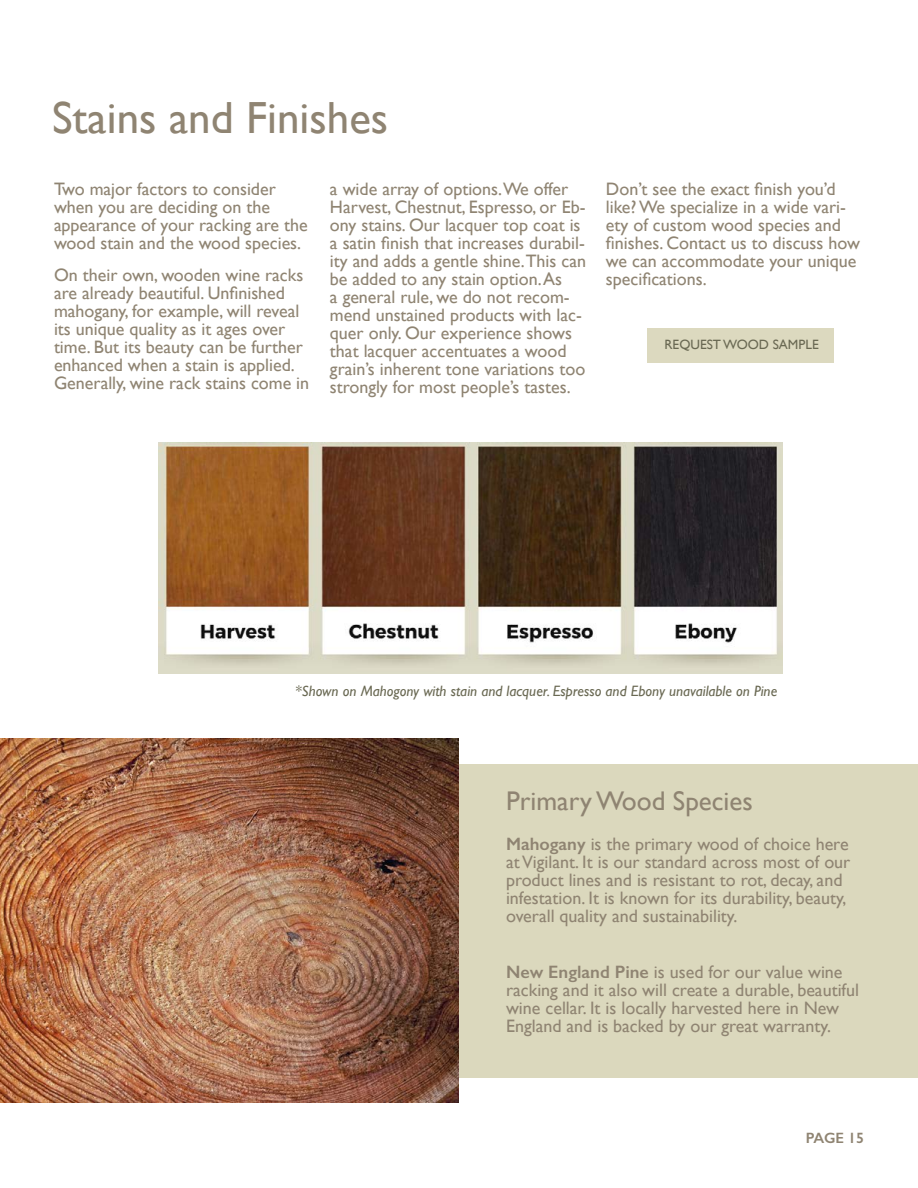
<style>
.page{position:relative;width:918px;height:1188px;background:#fff}
.page>*{position:absolute;margin:0;border:0;box-sizing:border-box;transform-origin:0 0}
.t1{font:45px "Gill Sans";color:#8f8472}
.t2{font:27px "Gill Sans";color:#8f8472}
.t3{font:18px/18px "Gill Sans";color:#8f8472}
.t4{font:italic 15px "Gill Sans";color:#6a6953}
.t5{font:600 15px "Gill Sans";letter-spacing:-.015em;color:#8f8472}
.t6{font:13.5px "Gill Sans";color:#6a6953}
.s1{font-weight:600}
</style>
<div class="page">
<div style="left:0;top:764px;width:918px;height:313px;background:#dbd8bd"></div>
<img style="left:0;top:739px;width:459px;height:363px">
<img style="left:159px;top:443px;width:623px;height:230px">
<div style="left:648px;top:328px;width:186px;height:35px;background:#dcd9bf"></div>
<h1 class="t1" style="left:52px;top:91px;width:338px">Stains and Finishes</h1>
<p class="t3" style="left:54px;top:180px;width:255px">Two major factors to consider when you are deciding on the appearance of your racking are the wood stain and the wood species.</p>
<p class="t3" style="left:54px;top:265px;width:257px">On their own, wooden wine racks are already beautiful. Unfinished mahogany, for example, will reveal its unique quality as it ages over time. But its beauty can be further enhanced when a stain is applied.<br>Generally, wine rack stains come in</p>
<p class="t3" style="left:330px;top:180px;width:258px">a wide array of options.We offer Harvest, Chestnut, Espresso, or Eb&shy;ony stains. Our lacquer top coat is a satin finish that increases durabil&shy;ity and adds a gentle shine.This can be added to any stain option. As<br>a general rule, we do not recom&shy;mend unstained products with lac&shy;quer only. Our experience shows that lacquer accentuates a wood grain’s inherent tone variations too strongly for most people’s tastes.</p>
<p class="t3" style="left:606px;top:180px;width:256px">Don’t see the exact finish you’d like? We specialize in a wide vari&shy;ety of custom wood species and finishes. Contact us to discuss how we can accommodate your unique specifications.</p>
<p class="t6" style="left:664px;top:337px;width:156px">REQUEST WOOD SAMPLE</p>
<p class="t4" style="left:295px;top:683px;width:483px">*Shown on Mahogony with stain and lacquer. Espresso and Ebony unavailable on Pine</p>
<h2 class="t2" style="left:506px;top:785px;width:248px">Primary Wood Species</h2>
<p class="t3" style="left:506px;top:835px;width:346px"><span class="s1">Mahogany</span> is the primary wood of choice here at Vigilant. It is our standard across most of our product lines and is resistant to rot, decay, and infestation. It is known for its durability, beauty, overall quality and sustainability.</p>
<p class="t3" style="left:506px;top:963px;width:355px"><span class="s1">New England Pine</span> is used for our value wine racking and it also will create a durable, beautiful wine cellar. It is locally harvested here in New England and is backed by our great warranty.</p>
<p class="t5" style="left:806px;top:1129px;width:60px">PAGE 15</p>
</div>
